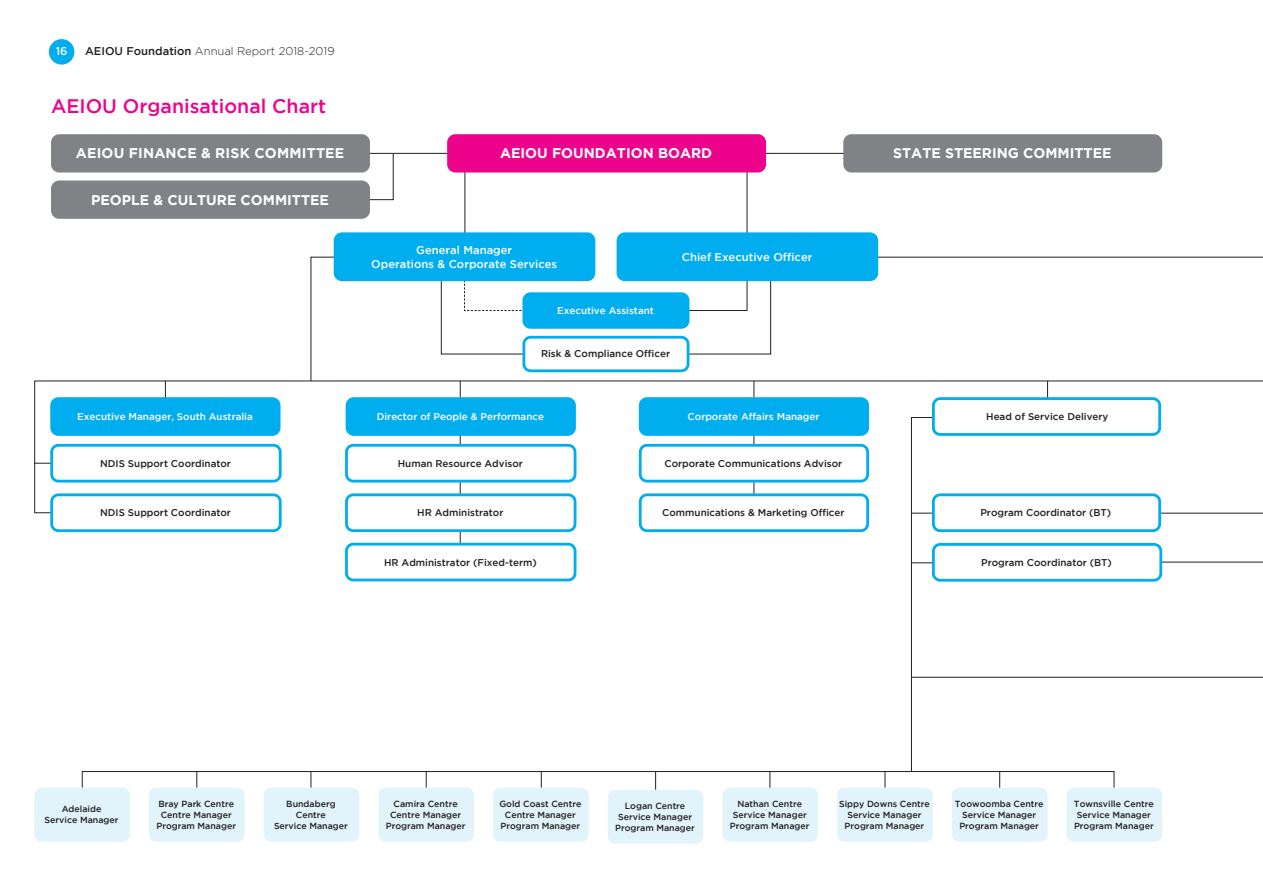
<style>
.page{position:relative;width:1263px;height:893px;background:#fff}
.page>*{position:absolute;margin:0;border:0;box-sizing:border-box;transform-origin:0 0}
.Large_Sub_heading{font:500 19.5px "Gotham";color:#ed028c}
.BODY{font:700 14.1px "Gotham";color:#fff}
.BODY-2{font:500 11.25px "Gotham";color:#fff}
.t1{font:300 11.25px "Gotham";color:#231f20}
.BODY-3{font:500 9.75px "Gotham";color:#231f20}
.BODY-4{font:500 9.75px "Gotham";color:#fff}
.BODY-5{font:500 8.85px/10.9px "Gotham";color:#231f20;text-align:center}
.s1{font-weight:500}
</style>
<div class="page">
<div style="left:49px;top:39px;width:25px;height:26px;background:#00aeef;border-radius:50%"></div>
<svg style="left:366px;top:154px;width:28px;height:46px"></svg>
<hr style="left:366px;top:153px;width:484px;height:1px;background:#231f20">
<svg style="left:440px;top:269px;width:331px;height:86px"></svg>
<svg style="left:310px;top:256px;width:35px;height:124px"></svg>
<svg style="left:843px;top:256px;width:420px;height:26px"></svg>
<hr style="left:464px;top:168px;width:1px;height:90px;background:#231f20">
<hr style="left:747px;top:168px;width:1px;height:90px;background:#231f20">
<div style="left:334px;top:232px;width:261px;height:49px;background:#00aeef;border-radius:8px"></div>
<div style="left:617px;top:232px;width:261px;height:49px;background:#00aeef;border-radius:8px"></div>
<div style="left:447px;top:134px;width:319px;height:38px;background:#ed028c;border-radius:8px"></div>
<div style="left:51px;top:134px;width:319px;height:38px;background:#808285;border-radius:8px"></div>
<div style="left:51px;top:181px;width:319px;height:38px;background:#808285;border-radius:8px"></div>
<div style="left:843px;top:134px;width:319px;height:38px;background:#808285;border-radius:8px"></div>
<svg style="left:911px;top:678px;width:1px;height:93px"></svg>
<svg style="left:911px;top:605px;width:352px;height:73px"></svg>
<svg style="left:34px;top:380px;width:1229px;height:225px"></svg>
<hr style="left:460px;top:381px;width:1px;height:175px;background:#231f20">
<div style="left:346px;top:445px;width:229px;height:36px;background:#fff;border-radius:7px"></div>
<div style="left:345px;top:444px;width:231px;height:38px;border:3px solid #00aeef;border-radius:7px"></div>
<div style="left:52px;top:445px;width:228px;height:36px;background:#fff;border-radius:7px"></div>
<div style="left:50px;top:444px;width:232px;height:38px;border:3px solid #00aeef;border-radius:7px"></div>
<div style="left:346px;top:495px;width:229px;height:36px;background:#fff;border-radius:7px"></div>
<div style="left:345px;top:493px;width:231px;height:39px;border:3px solid #00aeef;border-radius:7px"></div>
<div style="left:346px;top:544px;width:229px;height:36px;background:#fff;border-radius:7px"></div>
<div style="left:345px;top:543px;width:231px;height:38px;border:3px solid #00aeef;border-radius:7px"></div>
<div style="left:52px;top:495px;width:228px;height:36px;background:#fff;border-radius:7px"></div>
<div style="left:50px;top:493px;width:232px;height:39px;border:3px solid #00aeef;border-radius:7px"></div>
<div style="left:346px;top:397px;width:230px;height:39px;background:#00aeef;border-radius:8px"></div>
<div style="left:50px;top:397px;width:230px;height:39px;background:#00aeef;border-radius:8px"></div>
<div style="left:640px;top:445px;width:228px;height:36px;background:#fff;border-radius:7px"></div>
<div style="left:639px;top:444px;width:230px;height:38px;border:3px solid #00aeef;border-radius:7px"></div>
<div style="left:640px;top:495px;width:228px;height:36px;background:#fff;border-radius:7px"></div>
<div style="left:639px;top:493px;width:230px;height:39px;border:3px solid #00aeef;border-radius:7px"></div>
<div style="left:639px;top:397px;width:230px;height:39px;background:#00aeef;border-radius:8px"></div>
<hr style="left:1047px;top:381px;width:1px;height:46px;background:#231f20">
<div style="left:933px;top:495px;width:227px;height:36px;background:#fff;border-radius:7px"></div>
<div style="left:932px;top:493px;width:229px;height:39px;border:3px solid #00aeef;border-radius:7px"></div>
<div style="left:933px;top:544px;width:228px;height:36px;background:#fff;border-radius:7px"></div>
<div style="left:932px;top:543px;width:230px;height:39px;border:3px solid #00aeef;border-radius:7px"></div>
<div style="left:933px;top:399px;width:227px;height:35px;background:#fff;border-radius:7px"></div>
<div style="left:932px;top:397px;width:229px;height:39px;border:3px solid #00aeef;border-radius:7px"></div>
<div style="left:82px;top:771px;width:1032px;height:17px;border:1px solid #231f20"></div>
<svg style="left:196px;top:771px;width:1px;height:17px"></svg>
<svg style="left:311px;top:771px;width:1px;height:17px"></svg>
<svg style="left:426px;top:771px;width:1px;height:17px"></svg>
<svg style="left:541px;top:771px;width:1px;height:17px"></svg>
<svg style="left:769px;top:771px;width:1px;height:17px"></svg>
<svg style="left:655px;top:771px;width:1px;height:19px"></svg>
<svg style="left:885px;top:771px;width:1px;height:17px"></svg>
<svg style="left:999px;top:771px;width:1px;height:17px"></svg>
<div style="left:149px;top:788px;width:96px;height:54px;background:#e1f4fc;border-radius:7px"></div>
<div style="left:34px;top:788px;width:96px;height:54px;background:#e1f4fc;border-radius:7px"></div>
<div style="left:264px;top:788px;width:95px;height:54px;background:#e1f4fc;border-radius:7px"></div>
<div style="left:493px;top:788px;width:96px;height:54px;background:#e1f4fc;border-radius:7px"></div>
<div style="left:952px;top:788px;width:95px;height:54px;background:#e1f4fc;border-radius:7px"></div>
<div style="left:837px;top:788px;width:96px;height:54px;background:#e1f4fc;border-radius:7px"></div>
<div style="left:722px;top:788px;width:96px;height:54px;background:#e1f4fc;border-radius:7px"></div>
<div style="left:1066px;top:788px;width:96px;height:54px;background:#e1f4fc;border-radius:7px"></div>
<div style="left:378px;top:788px;width:96px;height:54px;background:#e1f4fc;border-radius:7px"></div>
<div style="left:524px;top:294px;width:164px;height:33px;background:#00aeef;border-radius:7px"></div>
<div style="left:522px;top:292px;width:167px;height:37px;border:3px solid #00aeef;border-radius:7px"></div>
<div style="left:524px;top:337px;width:164px;height:34px;background:#fff;border-radius:7px"></div>
<div style="left:522px;top:336px;width:167px;height:36px;border:3px solid #00aeef;border-radius:7px"></div>
<div style="left:608px;top:790px;width:95px;height:54px;background:#e1f4fc;border-radius:7px"></div>
<p class="BODY-2" style="left:56px;top:45px;width:13px">16</p>
<p class="t1" style="left:85px;top:45px;width:251px"><span class="s1">AEIOU Foundation</span> Annual Report 2018-2019</p>
<p class="Large_Sub_heading" style="left:51px;top:95px;width:277px">AEIOU Organisational Chart</p>
<p class="BODY" style="left:76px;top:145px;width:270px">AEIOU FINANCE &amp; RISK COMMITTEE</p>
<p class="BODY" style="left:500px;top:145px;width:214px">AEIOU FOUNDATION BOARD</p>
<p class="BODY" style="left:91px;top:191px;width:239px">PEOPLE &amp; CULTURE COMMITTEE</p>
<p class="BODY-2" style="left:416px;top:243px;width:97px">General Manager</p>
<p class="BODY-2" style="left:371px;top:257px;width:187px">Operations &amp; Corporate Services</p>
<p class="BODY-2" style="left:682px;top:250px;width:132px">Chief Executive Officer</p>
<p class="BODY-4" style="left:557px;top:305px;width:98px">Executive Assistant</p>
<p class="BODY-3" style="left:541px;top:348px;width:131px">Risk &amp; Compliance Officer</p>
<p class="BODY-4" style="left:77px;top:411px;width:177px">Executive Manager, South Australia</p>
<p class="BODY-4" style="left:377px;top:411px;width:169px">Director of People &amp; Performance</p>
<p class="BODY-4" style="left:688px;top:411px;width:133px">Corporate Affairs Manager</p>
<p class="BODY-3" style="left:100px;top:458px;width:132px">NDIS Support Coordinator</p>
<p class="BODY-3" style="left:398px;top:458px;width:127px">Human Resource Advisor</p>
<p class="BODY-3" style="left:664px;top:458px;width:179px">Corporate Communications Advisor</p>
<p class="BODY-3" style="left:100px;top:507px;width:132px">NDIS Support Coordinator</p>
<p class="BODY-3" style="left:417px;top:507px;width:88px">HR Administrator</p>
<p class="BODY-3" style="left:662px;top:507px;width:184px">Communications &amp; Marketing Officer</p>
<p class="BODY-3" style="left:384px;top:556px;width:154px">HR Administrator (Fixed-term)</p>
<p class="BODY" style="left:893px;top:145px;width:220px">STATE STEERING COMMITTEE</p>
<p class="BODY-3" style="left:986px;top:411px;width:124px">Head of Service Delivery</p>
<p class="BODY-3" style="left:980px;top:507px;width:132px">Program Coordinator (BT)</p>
<p class="BODY-3" style="left:981px;top:557px;width:132px">Program Coordinator (BT)</p>
<p class="BODY-5" style="left:45px;top:803px;width:75px">Adelaide<br>Service Manager</p>
<p class="BODY-5" style="left:158px;top:798px;width:77px">Bray Park Centre</p>
<p class="BODY-5" style="left:156px;top:809px;width:81px">Centre Manager<br>Program Manager</p>
<p class="BODY-5" style="left:286px;top:798px;width:51px">Bundaberg</p>
<p class="BODY-5" style="left:274px;top:809px;width:75px">Centre<br>Service Manager</p>
<p class="BODY-5" style="left:499px;top:798px;width:83px">Gold Coast Centre<br>Centre Manager<br>Program Manager</p>
<p class="BODY-5" style="left:955px;top:798px;width:90px">Toowoomba Centre</p>
<p class="BODY-5" style="left:730px;top:798px;width:81px">Nathan Centre<br>Service Manager<br>Program Manager</p>
<p class="BODY-5" style="left:1074px;top:798px;width:81px">Townsville Centre<br>Service Manager<br>Program Manager</p>
<p class="BODY-5" style="left:386px;top:798px;width:81px">Camira Centre<br>Centre Manager<br>Program Manager</p>
<p class="BODY-5" style="left:839px;top:798px;width:92px">Sippy Downs Centre</p>
<p class="BODY-5" style="left:845px;top:809px;width:81px">Service Manager<br>Program Manager</p>
<p class="BODY-5" style="left:615px;top:800px;width:81px">Logan Centre<br>Service Manager<br>Program Manager</p>
<p class="BODY-5" style="left:959px;top:809px;width:81px">Service Manager<br>Program Manager</p>
</div>
